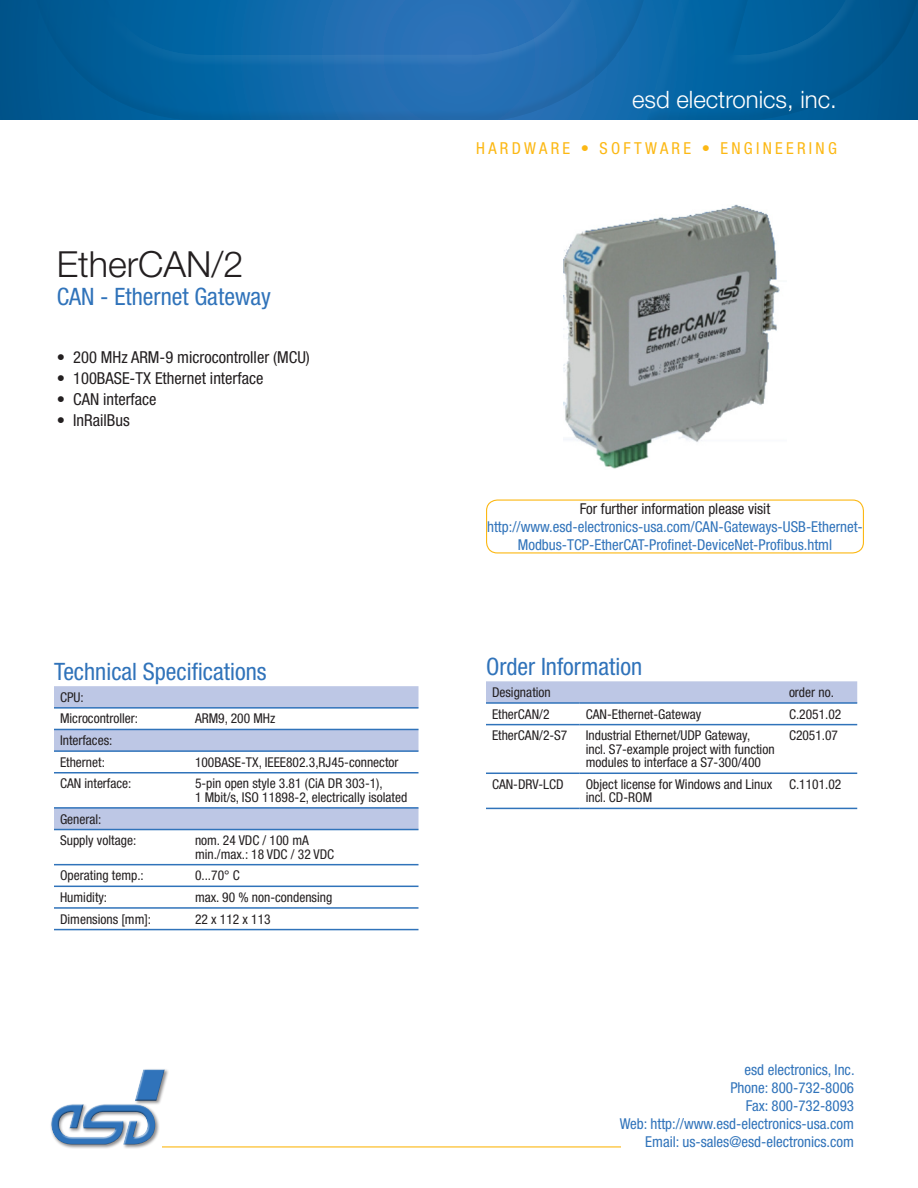
<style>
.page{position:relative;width:918px;height:1188px;background:#fff}
.page>*{position:absolute;margin:0;border:0;box-sizing:border-box;transform-origin:0 0}
.t1{font:300 36px "Helvetica Neue LT Std";color:#231f20}
.t2{font:condensed 24px "Helvetica Neue LT Std";color:#3073ba}
.t3{font:300 24px "Helvetica Neue LT Std";color:#fff}
.body_text_bullets{font:condensed 16.5px "Helvetica Neue LT Std";color:#231f20}
.t4{font:condensed 16.5px "Helvetica Neue LT Std";letter-spacing:.2em;color:#fcb814}
.t5{font:condensed 15px/18px "Helvetica Neue LT Std";color:#3073ba;text-align:center}
.t6{font:condensed 13.5px/13.5px "Helvetica Neue LT Std";color:#231f20}
.s1{color:#231f20}
</style>
<div class="page">
<svg style="left:0;top:0;width:918px;height:120px;background:#0e64a3"></svg>
<div style="left:50px;top:1068px;width:119px;height:81px;background:#231f20;opacity:.5"></div>
<div style="left:49px;top:1067px;width:116px;height:78px;background:#fff"></div>
<div style="left:49px;top:1069px;width:116px;height:76px;background:#231f20;opacity:.5"></div>
<hr style="left:162px;top:1146px;width:459px;height:2px;background:#fcb814">
<img style="left:563px;top:204px;width:217px;height:265px">
<svg style="left:54px;top:686px;width:364px;height:143px"></svg>
<hr style="left:54px;top:707px;width:135px;height:2px;background:#3073ba">
<hr style="left:189px;top:707px;width:229px;height:2px;background:#3073ba">
<hr style="left:54px;top:729px;width:135px;height:1px;background:#3073ba">
<hr style="left:189px;top:729px;width:229px;height:1px;background:#3073ba">
<hr style="left:54px;top:750px;width:135px;height:2px;background:#3073ba">
<hr style="left:189px;top:750px;width:229px;height:2px;background:#3073ba">
<hr style="left:54px;top:772px;width:135px;height:2px;background:#3073ba">
<hr style="left:189px;top:772px;width:229px;height:2px;background:#3073ba">
<hr style="left:54px;top:807px;width:135px;height:2px;background:#3073ba">
<hr style="left:189px;top:807px;width:229px;height:2px;background:#3073ba">
<hr style="left:54px;top:829px;width:135px;height:1px;background:#3073ba">
<hr style="left:189px;top:829px;width:229px;height:1px;background:#3073ba">
<hr style="left:54px;top:864px;width:135px;height:1px;background:#3073ba">
<hr style="left:189px;top:864px;width:229px;height:1px;background:#3073ba">
<hr style="left:54px;top:886px;width:135px;height:1px;background:#3073ba">
<hr style="left:189px;top:886px;width:229px;height:1px;background:#3073ba">
<hr style="left:54px;top:907px;width:135px;height:2px;background:#3073ba">
<hr style="left:189px;top:907px;width:229px;height:2px;background:#3073ba">
<hr style="left:54px;top:929px;width:135px;height:1px;background:#3073ba">
<hr style="left:189px;top:929px;width:229px;height:1px;background:#3073ba">
<div style="left:486px;top:681px;width:371px;height:21px;background:#bdc7e5"></div>
<hr style="left:486px;top:702px;width:94px;height:2px;background:#3073ba">
<hr style="left:580px;top:702px;width:203px;height:2px;background:#3073ba">
<hr style="left:783px;top:702px;width:74px;height:2px;background:#3073ba">
<hr style="left:486px;top:724px;width:94px;height:1px;background:#3073ba">
<hr style="left:580px;top:724px;width:203px;height:1px;background:#3073ba">
<hr style="left:783px;top:724px;width:74px;height:1px;background:#3073ba">
<hr style="left:486px;top:773px;width:94px;height:1px;background:#3073ba">
<hr style="left:580px;top:773px;width:203px;height:1px;background:#3073ba">
<hr style="left:783px;top:773px;width:74px;height:1px;background:#3073ba">
<hr style="left:486px;top:808px;width:94px;height:1px;background:#3073ba">
<hr style="left:580px;top:808px;width:203px;height:1px;background:#3073ba">
<hr style="left:783px;top:808px;width:74px;height:1px;background:#3073ba">
<div style="left:486px;top:500px;width:378px;height:54px;border:1px solid #fcb814;border-radius:11px"></div>
<p class="t1" style="left:57px;top:242px;width:188px">EtherCAN/2</p>
<p class="t2" style="left:57px;top:283px;width:216px">CAN - Ethernet Gateway</p>
<p class="body_text_bullets" style="left:57px;top:348px;width:255px">• 200 MHz ARM-9 microcontroller (MCU)</p>
<p class="body_text_bullets" style="left:57px;top:369px;width:208px">• 100BASE-TX Ethernet interface</p>
<p class="body_text_bullets" style="left:57px;top:390px;width:101px">• CAN interface</p>
<p class="body_text_bullets" style="left:57px;top:411px;width:75px">• InRailBus</p>
<p class="t2" style="left:54px;top:658px;width:214px">Technical Specifications</p>
<p class="t6" style="left:60px;top:690px;width:25px">CPU:</p>
<p class="t6" style="left:60px;top:712px;width:80px">Microcontroller:</p>
<p class="t6" style="left:195px;top:712px;width:82px">ARM9, 200 MHz</p>
<p class="t6" style="left:60px;top:734px;width:54px">Interfaces:</p>
<p class="t6" style="left:60px;top:755px;width:46px">Ethernet:</p>
<p class="t6" style="left:195px;top:755px;width:205px">100BASE-TX, IEEE802.3,RJ45-connector</p>
<p class="t6" style="left:60px;top:777px;width:73px">CAN interface:</p>
<p class="t6" style="left:195px;top:777px;width:189px">5-pin open style 3.81 (CiA DR 303-1),</p>
<p class="t6" style="left:195px;top:790px;width:214px">1 Mbit/s, ISO 11898-2, electrically isolated</p>
<p class="t6" style="left:60px;top:812px;width:43px">General:</p>
<p class="t6" style="left:60px;top:834px;width:78px">Supply voltage:</p>
<p class="t6" style="left:195px;top:834px;width:115px">nom. 24 VDC / 100 mA</p>
<p class="t6" style="left:195px;top:847px;width:141px">min./max.: 18 VDC / 32 VDC</p>
<p class="t6" style="left:60px;top:869px;width:85px">Operating temp.:</p>
<p class="t6" style="left:195px;top:869px;width:46px">0...70° C</p>
<p class="t6" style="left:60px;top:890px;width:49px">Humidity:</p>
<p class="t6" style="left:195px;top:890px;width:139px">max. 90 % non-condensing</p>
<p class="t6" style="left:60px;top:912px;width:93px">Dimensions [mm]:</p>
<p class="t6" style="left:195px;top:912px;width:77px">22 x 112 x 113</p>
<p class="t3" style="left:632px;top:85px;width:206px">esd electronics, inc.</p>
<p class="t4" style="left:476px;top:139px;width:362px">HARDWARE • SOFTWARE • ENGINEERING</p>
<p class="t5" style="left:487px;top:499px;width:377px"><span class="s1">For further information please visit </span>http://www.esd-electronics-usa.com/CAN-Gateways-USB-Ethernet-<br>Modbus-TCP-EtherCAT-Profinet-DeviceNet-Profibus.html</p>
<p class="t2" style="left:486px;top:653px;width:158px">Order Information</p>
<p class="t6" style="left:492px;top:685px;width:60px">Designation</p>
<p class="t6" style="left:789px;top:685px;width:46px">order no.</p>
<p class="t6" style="left:492px;top:707px;width:59px">EtherCAN/2</p>
<p class="t6" style="left:586px;top:707px;width:117px">CAN-Ethernet-Gateway</p>
<p class="t6" style="left:789px;top:707px;width:54px">C.2051.02</p>
<p class="t6" style="left:492px;top:729px;width:77px">EtherCAN/2-S7</p>
<p class="t6" style="left:586px;top:729px;width:166px">Industrial Ethernet/UDP Gateway,</p>
<p class="t6" style="left:586px;top:742px;width:190px">incl. S7-example project with function modules to interface a S7-300/400</p>
<p class="t6" style="left:789px;top:729px;width:51px">C2051.07</p>
<p class="t6" style="left:492px;top:777px;width:73px">CAN-DRV-LCD</p>
<p class="t6" style="left:586px;top:777px;width:188px">Object license for Windows and Linux incl. CD-ROM</p>
<p class="t6" style="left:789px;top:777px;width:54px">C.1101.02</p>
<p class="t5" style="left:744px;top:1061px;width:112px">esd electronics, Inc.</p>
<p class="t5" style="left:730px;top:1079px;width:125px">Phone: 800-732-8006</p>
<p class="t5" style="left:746px;top:1097px;width:110px">Fax: 800-732-8093</p>
<p class="t5" style="left:620px;top:1115px;width:236px">Web: http://www.esd-electronics-usa.com</p>
<p class="t5" style="left:645px;top:1133px;width:210px">Email: us-sales@esd-electronics.com</p>
</div>
